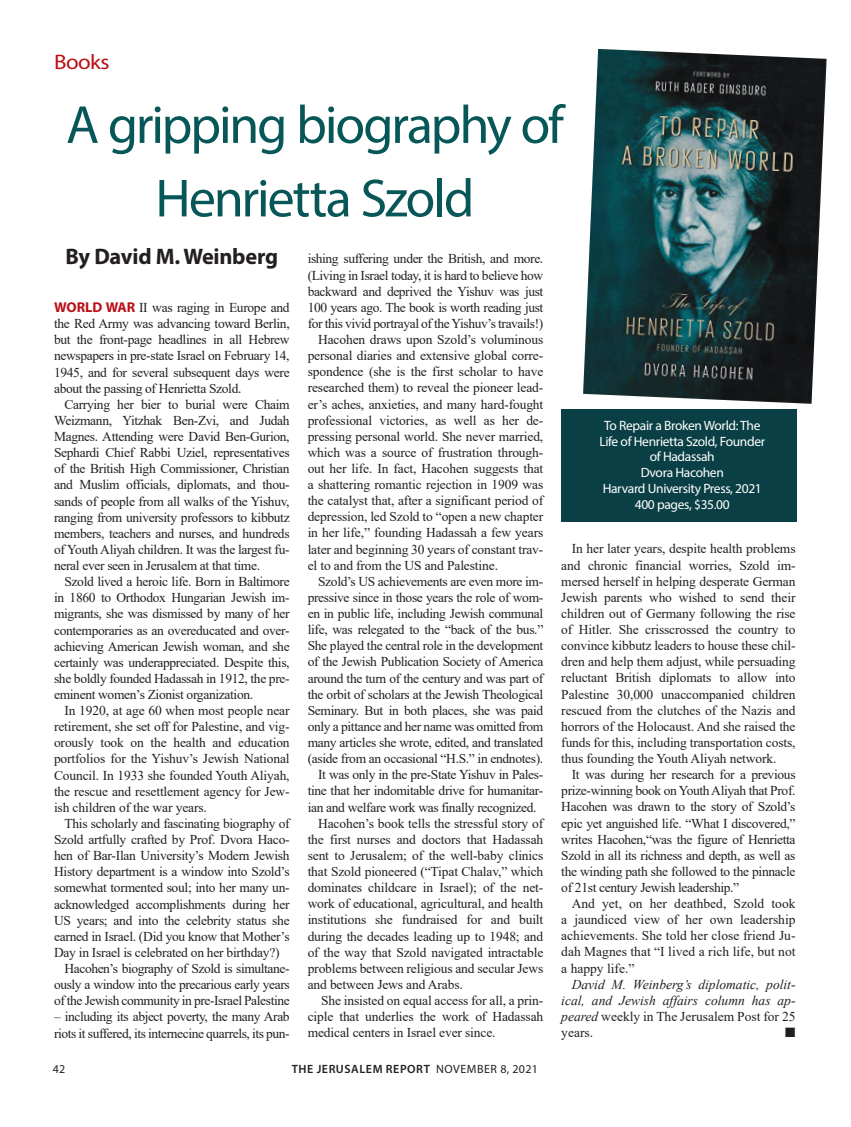
<style>
.page{position:relative;width:851px;height:1127px;background:#fff}
.page>*{position:absolute;margin:0;border:0;box-sizing:border-box;transform-origin:0 0}
.t1{font:54px/73.5px "Myriad Pro";letter-spacing:-.04em;color:#075658;text-align:center}
.t2{font:700 22.5px "Myriad Pro";letter-spacing:-.01em;color:#231f20}
.t3{font:21px "Myriad Pro";letter-spacing:-.025em;color:#bb1018;scale:1.09 1}
.t4{font:13.5px/16px "Times New Roman";letter-spacing:-.02em;color:#231f20;text-align:justify}
.t5{font:13.5px/15.8px "Myriad Pro";letter-spacing:-.025em;color:#fff;text-align:center}
.t6{font:italic 13.5px/16px "Times New Roman";color:#231f20;text-align:justify}
.t7{font:13.5px "Zapf Dingbats Std";color:#231f20}
.t8{font:600 12px "Myriad Pro";letter-spacing:.045em;color:#231f20}
.t9{font:12px "Myriad Pro";color:#231f20}
.s1{font-family:"Myriad Pro";font-weight:700;font-size:14.25px;color:#bb1018}
.s2{font-style:normal}
.s3{font-weight:400}
</style>
<div class="page">
<img style="left:583px;top:49px;width:243px;height:355px">
<div style="left:561px;top:409px;width:235px;height:113px;background:#0a4045"></div>
<h3 class="t3" style="left:54px;top:49px;width:52px">Books</h3>
<h1 class="t1" style="left:66px;top:87px;width:499px">A gripping biography of<br>Henrietta Szold</h1>
<h2 class="t2" style="left:66px;top:242px;width:214px">By David M. Weinberg</h2>
<p class="t4" style="left:54px;top:299px;width:237px"><span class="s1">WORLD WAR</span> II was raging in Europe and the Red Army was advancing toward Berlin, but the front-page headlines in all Hebrew newspapers in pre-state Israel on February 14, 1945, and for several subsequent days were about the passing of Henrietta Szold.</p>
<p class="t4" style="left:54px;top:396px;width:237px;text-indent:10px">Carrying her bier to burial were Chaim Weizmann, Yitzhak Ben-Zvi, and Judah Magnes. Attending were David Ben-Gurion, Sephardi Chief Rabbi Uziel, representatives of the British High Commissioner, Christian and Muslim officials, diplomats, and thou&shy;sands of people from all walks of the Yishuv, ranging from university professors to kibbutz members, teachers and nurses, and hundreds of Youth Aliyah children. It was the largest fu&shy;neral ever seen in Jerusalem at that time.</p>
<p class="t4" style="left:54px;top:573px;width:237px;text-indent:10px">Szold lived a heroic life. Born in Baltimore in 1860 to Orthodox Hungarian Jewish im&shy;migrants, she was dismissed by many of her contemporaries as an overeducated and over&shy;achieving American Jewish woman, and she certainly was underappreciated. Despite this, she boldly founded Hadassah in 1912, the pre&shy;eminent women’s Zionist organization.</p>
<p class="t4" style="left:54px;top:702px;width:237px;text-indent:10px">In 1920, at age 60 when most people near retirement, she set off for Palestine, and vig&shy;orously took on the health and education portfolios for the Yishuv’s Jewish National Council. In 1933 she founded Youth Aliyah, the rescue and resettlement agency for Jew&shy;ish children of the war years.</p>
<p class="t4" style="left:64px;top:815px;width:227px">This scholarly and fascinating biography of</p>
<p class="t4" style="left:54px;top:831px;width:237px">Szold artfully crafted by Prof. Dvora Haco-</p>
<p class="t4" style="left:54px;top:847px;width:237px">hen of Bar-Ilan University’s Modern Jewish</p>
<p class="t4" style="left:54px;top:863px;width:237px">History department is a window into Szold’s</p>
<p class="t4" style="left:54px;top:879px;width:237px">somewhat tormented soul; into her many un-</p>
<p class="t4" style="left:54px;top:895px;width:237px">acknowledged accomplishments during her</p>
<p class="t4" style="left:54px;top:912px;width:237px">US years; and into the celebrity status she</p>
<p class="t4" style="left:54px;top:928px;width:237px">earned in Israel. (Did you know that Mother’s</p>
<p class="t4" style="left:54px;top:944px;width:227px">Day in Israel is celebrated on her birthday?)</p>
<p class="t4" style="left:64px;top:960px;width:227px">Hacohen’s biography of Szold is simultane-</p>
<p class="t4" style="left:54px;top:976px;width:237px">ously a window into the precarious early years</p>
<p class="t4" style="left:54px;top:992px;width:237px">of the Jewish community in pre-Israel Palestine</p>
<p class="t4" style="left:54px;top:1008px;width:237px">– including its abject poverty, the many Arab riots it suffered, its internecine quarrels, its pun-</p>
<p class="t4" style="left:307px;top:250px;width:237px">ishing suffering under the British, and more.</p>
<p class="t4" style="left:307px;top:267px;width:237px">(Living in Israel today, it is hard to believe how</p>
<p class="t4" style="left:307px;top:283px;width:237px">backward and deprived the Yishuv was just</p>
<p class="t4" style="left:307px;top:299px;width:237px">100 years ago. The book is worth reading just</p>
<p class="t4" style="left:307px;top:315px;width:237px">for this vivid portrayal of the Yishuv’s travails!)</p>
<p class="t4" style="left:318px;top:331px;width:227px">Hacohen draws upon Szold’s voluminous</p>
<p class="t4" style="left:307px;top:347px;width:237px">personal diaries and extensive global corre-</p>
<p class="t4" style="left:307px;top:363px;width:237px">spondence (she is the first scholar to have</p>
<p class="t4" style="left:307px;top:379px;width:237px">researched them) to reveal the pioneer lead-</p>
<p class="t4" style="left:307px;top:395px;width:237px">er’s aches, anxieties, and many hard-fought</p>
<p class="t4" style="left:307px;top:412px;width:237px">professional victories, as well as her de-</p>
<p class="t4" style="left:307px;top:428px;width:237px">pressing personal world. She never married,</p>
<p class="t4" style="left:307px;top:444px;width:237px">which was a source of frustration through-</p>
<p class="t4" style="left:307px;top:460px;width:237px">out her life. In fact, Hacohen suggests that</p>
<p class="t4" style="left:307px;top:476px;width:237px">a shattering romantic rejection in 1909 was</p>
<p class="t4" style="left:307px;top:492px;width:237px">the catalyst that, after a significant period of</p>
<p class="t4" style="left:307px;top:508px;width:237px">depression, led Szold to “open a new chapter</p>
<p class="t4" style="left:307px;top:524px;width:237px">in her life,” founding Hadassah a few years</p>
<p class="t4" style="left:307px;top:541px;width:237px">later and beginning 30 years of constant trav-</p>
<p class="t4" style="left:307px;top:557px;width:192px">el to and from the US and Palestine.</p>
<p class="t4" style="left:318px;top:573px;width:227px">Szold’s US achievements are even more im-</p>
<p class="t4" style="left:307px;top:589px;width:237px">pressive since in those years the role of wom-</p>
<p class="t4" style="left:307px;top:605px;width:237px">en in public life, including Jewish communal</p>
<p class="t4" style="left:307px;top:621px;width:237px">life, was relegated to the “back of the bus.”</p>
<p class="t4" style="left:307px;top:637px;width:237px">She played the central role in the development</p>
<p class="t4" style="left:307px;top:653px;width:237px">of the Jewish Publication Society of America</p>
<p class="t4" style="left:307px;top:669px;width:237px">around the turn of the century and was part of</p>
<p class="t4" style="left:307px;top:686px;width:237px">the orbit of scholars at the Jewish Theological</p>
<p class="t4" style="left:307px;top:702px;width:237px">Seminary. But in both places, she was paid</p>
<p class="t4" style="left:307px;top:718px;width:237px">only a pittance and her name was omitted from</p>
<p class="t4" style="left:307px;top:734px;width:237px">many articles she wrote, edited, and translated</p>
<p class="t4" style="left:307px;top:750px;width:237px">(aside from an occasional “H.S.” in endnotes).</p>
<p class="t4" style="left:318px;top:766px;width:227px">It was only in the pre-State Yishuv in Pales-</p>
<p class="t4" style="left:307px;top:782px;width:237px">tine that her indomitable drive for humanitar-</p>
<p class="t4" style="left:307px;top:798px;width:230px">ian and welfare work was finally recognized.</p>
<p class="t4" style="left:318px;top:815px;width:227px">Hacohen’s book tells the stressful story of</p>
<p class="t4" style="left:307px;top:831px;width:237px">the first nurses and doctors that Hadassah</p>
<p class="t4" style="left:307px;top:847px;width:237px">sent to Jerusalem; of the well-baby clinics</p>
<p class="t4" style="left:307px;top:863px;width:237px">that Szold pioneered (“Tipat Chalav,” which</p>
<p class="t4" style="left:307px;top:879px;width:237px">dominates childcare in Israel); of the net-</p>
<p class="t4" style="left:307px;top:895px;width:237px">work of educational, agricultural, and health</p>
<p class="t4" style="left:307px;top:911px;width:237px">institutions she fundraised for and built</p>
<p class="t4" style="left:307px;top:927px;width:237px">during the decades leading up to 1948; and</p>
<p class="t4" style="left:307px;top:944px;width:237px">of the way that Szold navigated intractable</p>
<p class="t4" style="left:307px;top:960px;width:237px">problems between religious and secular Jews</p>
<p class="t4" style="left:307px;top:976px;width:157px">and between Jews and Arabs.</p>
<p class="t4" style="left:321px;top:992px;width:224px">She insisted on equal access for all, a prin-</p>
<p class="t4" style="left:307px;top:1008px;width:237px">ciple that underlies the work of Hadassah</p>
<p class="t4" style="left:307px;top:1024px;width:189px">medical centers in Israel ever since.</p>
<p class="t5" style="left:599px;top:417px;width:167px">To Repair a Broken World: The<br>Life of Henrietta Szold, Founder of Hadassah<br>Dvora Hacohen<br>Harvard University Press, 2021<br>400 pages, $35.00</p>
<p class="t4" style="left:561px;top:540px;width:236px;text-indent:10px">In her later years, despite health problems and chronic financial worries, Szold im&shy;mersed herself in helping desperate German Jewish parents who wished to send their children out of Germany following the rise of Hitler. She crisscrossed the country to convince kibbutz leaders to house these chil&shy;dren and help them adjust, while persuading reluctant British diplomats to allow into Palestine 30,000 unaccompanied children rescued from the clutches of the Nazis and horrors of the Holocaust. And she raised the funds for this, including transportation costs, thus founding the Youth Aliyah network.</p>
<p class="t4" style="left:561px;top:766px;width:236px;text-indent:10px">It was during her research for a previous prize-winning book on Youth Aliyah that Prof.<br>Hacohen was drawn to the story of Szold’s epic yet anguished life. “What I discovered,” writes Hacohen,“was the figure of Henrietta Szold in all its richness and depth, as well as the winding path she followed to the pinnacle of 21st century Jewish leadership.”</p>
<p class="t4" style="left:561px;top:895px;width:236px;text-indent:10px">And yet, on her deathbed, Szold took a jaundiced view of her own leadership achievements. She told her close friend Ju&shy;dah Magnes that “I lived a rich life, but not a happy life.”</p>
<p class="t6" style="left:561px;top:976px;width:236px;text-indent:10px">David M. Weinberg’s diplomatic, polit&shy;ical, and Jewish affairs column has ap&shy;peared <span class="s2">weekly in The Jerusalem Post for 25 years.</span></p>
<p class="t7" style="left:785px;top:1026px;width:12px">■</p>
<p class="t9" style="left:53px;top:1061px;width:14px">42</p>
<p class="t8" style="left:292px;top:1061px;width:248px">THE JERUSALEM REPORT <span class="s3">NOVEMBER 8, 2021</span></p>
</div>
